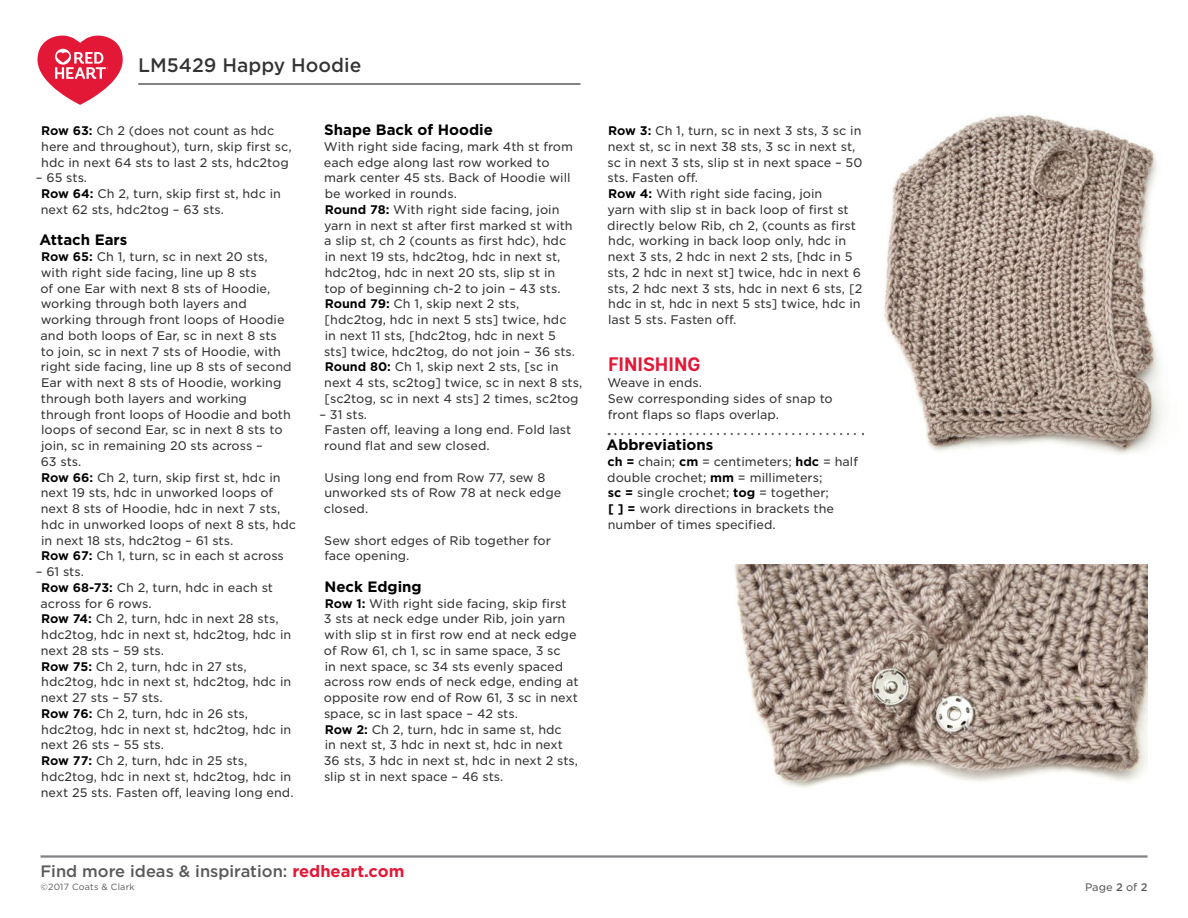
<style>
.page{position:relative;width:1188px;height:918px;background:#fff}
.page>*{position:absolute;margin:0;border:0;box-sizing:border-box;transform-origin:0 0}
.t1{font:700 19.5px "Andes Rounded";color:#e31837}
._2nd_Page_Jump_Text{font:500 18.75px "Gotham S Sm";color:#333334}
.t2{font:500 16.5px "Gotham";color:#58595b}
.Main_Body_Text{font:700 15px "Gotham";color:#000}
.Abreviation_Line{font:700 15px "Gotham";color:#000}
.Main_Body_Text-2{font:12px/15.8px "Gotham S Sm";color:#333334}
.t3{font:10.5px "Gotham S Sm";color:#58595b}
.t4{font:9px "Gotham";letter-spacing:.02em;color:#58595b}
.s1{font-weight:700;color:#000}
.s2{font-weight:700;color:#e31837}
.s3{font-weight:500}
</style>
<div class="page">
<hr style="left:40px;top:855px;width:1108px;height:3px;background:#808285">
<svg style="left:609px;top:433px;width:255px;height:2px"></svg>
<hr style="left:138px;top:83px;width:442px;height:2px;background:#58595b">
<svg style="left:38px;top:36px;width:85px;height:69px"></svg>
<img style="left:883px;top:115px;width:281px;height:339px">
<img style="left:734px;top:564px;width:414px;height:224px">
<p class="_2nd_Page_Jump_Text" style="left:138px;top:52px;width:225px">LM5429 Happy Hoodie</p>
<p class="Main_Body_Text-2" style="left:41px;top:122px;width:252px"><span class="s1">Row 63:</span> Ch 2 (does not count as hdc here and throughout), turn, skip first sc, hdc in next 64 sts to last 2 sts, hdc2tog</p>
<p class="Main_Body_Text-2" style="left:36px;top:170px;width:53px">– 65 sts.</p>
<p class="Main_Body_Text-2" style="left:41px;top:185px;width:242px"><span class="s1">Row 64:</span> Ch 2, turn, skip first st, hdc in next 62 sts, hdc2tog – 63 sts.</p>
<p class="Main_Body_Text" style="left:40px;top:230px;width:89px">Attach Ears</p>
<p class="Main_Body_Text-2" style="left:40px;top:248px;width:253px"><span class="s1">Row 65:</span> Ch 1, turn, sc in next 20 sts, with right side facing, line up 8 sts<br>of one Ear with next 8 sts of Hoodie, working through both layers and working through front loops of Hoodie and both loops of Ear, sc in next 8 sts to join, sc in next 7 sts of Hoodie, with right side facing, line up 8 sts of second Ear with next 8 sts of Hoodie, working through both layers and working through front loops of Hoodie and both loops of second Ear, sc in next 8 sts to join, sc in remaining 20 sts across –<br>63 sts.</p>
<p class="Main_Body_Text-2" style="left:41px;top:469px;width:257px"><span class="s1">Row 66:</span> Ch 2, turn, skip first st, hdc in next 19 sts, hdc in unworked loops of next 8 sts of Hoodie, hdc in next 7 sts, hdc in unworked loops of next 8 sts, hdc in next 18 sts, hdc2tog – 61 sts.</p>
<p class="Main_Body_Text-2" style="left:41px;top:548px;width:244px"><span class="s1">Row 67:</span> Ch 1, turn, sc in each st across</p>
<p class="Main_Body_Text-2" style="left:36px;top:563px;width:50px">– 61 sts.</p>
<p class="Main_Body_Text-2" style="left:41px;top:579px;width:234px"><span class="s1">Row 68-73:</span> Ch 2, turn, hdc in each st across for 6 rows.</p>
<p class="Main_Body_Text-2" style="left:41px;top:611px;width:252px"><span class="s1">Row 74:</span> Ch 2, turn, hdc in next 28 sts, hdc2tog, hdc in next st, hdc2tog, hdc in next 28 sts – 59 sts.</p>
<p class="Main_Body_Text-2" style="left:41px;top:658px;width:252px"><span class="s1">Row 75:</span> Ch 2, turn, hdc in 27 sts, hdc2tog, hdc in next st, hdc2tog, hdc in next 27 sts – 57 sts.</p>
<p class="Main_Body_Text-2" style="left:41px;top:705px;width:252px"><span class="s1">Row 76:</span> Ch 2, turn, hdc in 26 sts, hdc2tog, hdc in next st, hdc2tog, hdc in next 26 sts – 55 sts.</p>
<p class="Main_Body_Text-2" style="left:41px;top:752px;width:254px"><span class="s1">Row 77:</span> Ch 2, turn, hdc in 25 sts, hdc2tog, hdc in next st, hdc2tog, hdc in next 25 sts. Fasten off, leaving long end.</p>
<p class="Main_Body_Text" style="left:324px;top:120px;width:170px">Shape Back of Hoodie</p>
<p class="Main_Body_Text-2" style="left:324px;top:138px;width:251px">With right side facing, mark 4th st from each edge along last row worked to mark center 45 sts. Back of Hoodie will be worked in rounds.</p>
<p class="Main_Body_Text-2" style="left:324px;top:201px;width:250px"><span class="s1">Round 78:</span> With right side facing, join yarn in next st after first marked st with a slip st, ch 2 (counts as first hdc), hdc in next 19 sts, hdc2tog, hdc in next st, hdc2tog, hdc in next 20 sts, slip st in top of beginning ch-2 to join – 43 sts.</p>
<p class="Main_Body_Text-2" style="left:324px;top:296px;width:253px"><span class="s1">Round 79:</span> Ch 1, skip next 2 sts, [hdc2tog, hdc in next 5 sts] twice, hdc in next 11 sts, [hdc2tog, hdc in next 5 sts] twice, hdc2tog, do not join – 36 sts.</p>
<p class="Main_Body_Text-2" style="left:324px;top:359px;width:260px"><span class="s1">Round 80:</span> Ch 1, skip next 2 sts, [sc in next 4 sts, sc2tog] twice, sc in next 8 sts, [sc2tog, sc in next 4 sts] 2 times, sc2tog</p>
<p class="Main_Body_Text-2" style="left:319px;top:406px;width:49px">– 31 sts.</p>
<p class="Main_Body_Text-2" style="left:324px;top:422px;width:249px">Fasten off, leaving a long end. Fold last round flat and sew closed.</p>
<p class="Main_Body_Text-2" style="left:324px;top:469px;width:239px">Using long end from Row 77, sew 8 unworked sts of Row 78 at neck edge closed.</p>
<p class="Main_Body_Text-2" style="left:324px;top:532px;width:228px">Sew short edges of Rib together for face opening.</p>
<p class="Main_Body_Text" style="left:325px;top:576px;width:99px">Neck Edging</p>
<p class="Main_Body_Text-2" style="left:324px;top:595px;width:256px"><span class="s1">Row 1:</span> With right side facing, skip first<br>3 sts at neck edge under Rib, join yarn with slip st in first row end at neck edge of Row 61, ch 1, sc in same space, 3 sc<br>in next space, sc 34 sts evenly spaced across row ends of neck edge, ending at opposite row end of Row 61, 3 sc in next space, sc in last space – 42 sts.</p>
<p class="Main_Body_Text-2" style="left:324px;top:721px;width:256px"><span class="s1">Row 2:</span> Ch 2, turn, hdc in same st, hdc<br>in next st, 3 hdc in next st, hdc in next 36 sts, 3 hdc in next st, hdc in next 2 sts, slip st in next space – 46 sts.</p>
<p class="Main_Body_Text-2" style="left:608px;top:122px;width:256px"><span class="s1">Row 3:</span> Ch 1, turn, sc in next 3 sts, 3 sc in next st, sc in next 38 sts, 3 sc in next st, sc in next 3 sts, slip st in next space – 50 sts. Fasten off.</p>
<p class="Main_Body_Text-2" style="left:607px;top:185px;width:256px"><span class="s1">Row 4:</span> With right side facing, join<br>yarn with slip st in back loop of first st directly below Rib, ch 2, (counts as first hdc, working in back loop only, hdc in next 3 sts, 2 hdc in next 2 sts, [hdc in 5 sts, 2 hdc in next st] twice, hdc in next 6 sts, 2 hdc next 3 sts, hdc in next 6 sts, [2 hdc in st, hdc in next 5 sts] twice, hdc in last 5 sts. Fasten off.</p>
<p class="t1" style="left:608px;top:352px;width:94px">FINISHING</p>
<p class="Main_Body_Text-2" style="left:607px;top:374px;width:96px">Weave in ends.</p>
<p class="Main_Body_Text-2" style="left:608px;top:390px;width:227px">Sew corresponding sides of snap to front flaps so flaps overlap.</p>
<p class="Abreviation_Line" style="left:607px;top:435px;width:108px">Abbreviations</p>
<p class="Main_Body_Text-2" style="left:607px;top:453px;width:252px"><span class="s1">ch =</span> chain; <span class="s1">cm</span> = centimeters; <span class="s1">hdc</span> = half double crochet; <span class="s1">mm</span> = millimeters;<br><span class="s1">sc =</span> single crochet; <span class="s1">tog</span> = together;<br><span class="s1">[ ] =</span> work directions in brackets the number of times specified.</p>
<h3 class="t2" style="left:40px;top:860px;width:365px">Find more ideas &amp; inspiration: <span class="s2">redheart.com</span></h3>
<p class="t4" style="left:40px;top:882px;width:96px">©2017 Coats &amp; Clark</p>
<p class="t3" style="left:1085px;top:880px;width:64px">Page <span class="s3">2</span> of <span class="s3">2</span></p>
</div>
